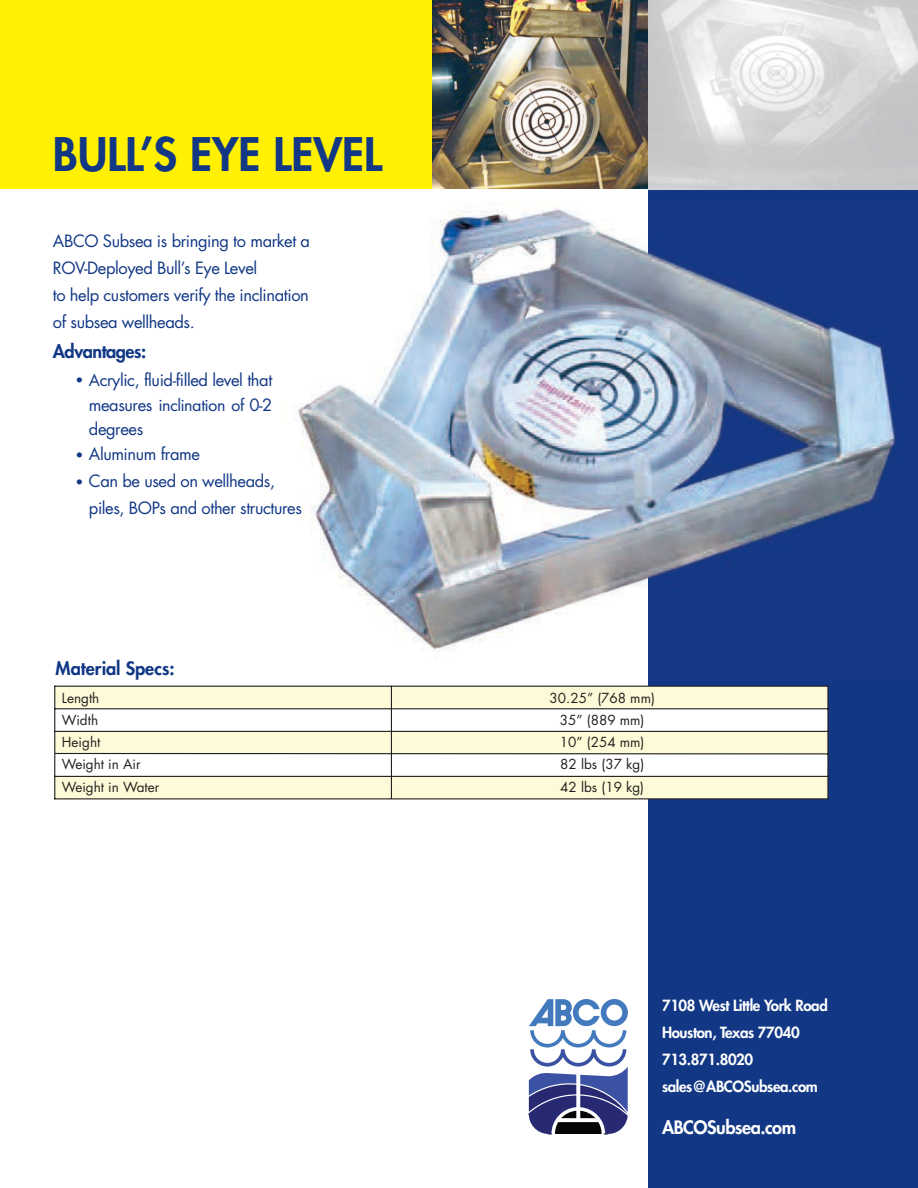
<style>
.page{position:relative;width:918px;height:1188px;background:#fff}
.page>*{position:absolute;margin:0;border:0;box-sizing:border-box;transform-origin:0 0}
.t1{font:800 45px "Futura";color:#113785}
.t2{font:800 18px "Futura";letter-spacing:-.015em;color:#113785}
.t3{font:18px "Futura PT";letter-spacing:-.025em;color:#113785}
.t4{font:800 18px "Futura";letter-spacing:-.025em;color:#fff}
.t5{font:16.5px/27px "Futura";letter-spacing:-.025em;color:#113785}
.t6{font:800 15px/27px "Futura";letter-spacing:-.025em;color:#fff}
.t7{font:13.5px "Futura";color:#231f20}
.s1{font-size:13.5px}
.s2{font-family:"Futura PT";font-size:18px}
.s3{font-family:"Futura";font-size:16.5px}
</style>
<div class="page">
<div style="left:0;top:0;width:432px;height:189px;background:#fff101"></div>
<div style="left:648px;top:189px;width:270px;height:999px;background:#113785"></div>
<img style="left:432px;top:0;width:486px;height:189px">
<svg style="left:529px;top:999px;width:99px;height:136px"></svg>
<div style="left:55px;top:686px;width:773px;height:113px;background:#fff"></div>
<div style="left:55px;top:686px;width:773px;height:22px;background:#fdfbd7"></div>
<div style="left:55px;top:731px;width:773px;height:22px;background:#fdfbd7"></div>
<div style="left:55px;top:776px;width:773px;height:22px;background:#fdfbd7"></div>
<hr style="left:54px;top:686px;width:774px;height:1px;background:#231f20">
<hr style="left:55px;top:708px;width:773px;height:1px;background:#231f20">
<hr style="left:54px;top:731px;width:774px;height:1px;background:#231f20">
<hr style="left:55px;top:753px;width:773px;height:1px;background:#231f20">
<hr style="left:54px;top:776px;width:774px;height:1px;background:#231f20">
<hr style="left:54px;top:798px;width:774px;height:1px;background:#231f20">
<hr style="left:54px;top:686px;width:1px;height:113px;background:#231f20">
<hr style="left:391px;top:686px;width:1px;height:113px;background:#231f20">
<hr style="left:827px;top:686px;width:2px;height:113px;background:#231f20">
<img style="left:296px;top:203px;width:606px;height:448px">
<h1 class="t1" style="left:53px;top:124px;width:331px">BULL’S EYE LEVEL</h1>
<p class="t5" style="left:53px;top:227px;width:259px">ABCO Subsea is bringing to market a<br>ROV-Deployed Bull’s Eye Level<br>to help customers verify the inclination of subsea wellheads.</p>
<p class="t2" style="left:53px;top:340px;width:95px">Advantages:</p>
<p class="t5" style="left:75px;top:366px;width:198px"><span class="s1">•</span> <span class="s2">A</span>crylic, fluid-filled level that</p>
<p class="t3" style="left:89px;top:394px;width:185px"><span class="s3">measures</span> inclination of <span class="s3">0-2</span></p>
<p class="t5" style="left:89px;top:415px;width:56px">degrees</p>
<p class="t5" style="left:75px;top:441px;width:126px"><span class="s1">•</span> Aluminum frame</p>
<p class="t5" style="left:89px;top:468px;width:215px;text-indent:-13px"><span class="s1">•</span> Can be used on wellheads, piles, BOPs and other structures</p>
<p class="t2" style="left:55px;top:656px;width:121px">Material Specs:</p>
<p class="t7" style="left:62px;top:689px;width:39px">Length</p>
<p class="t7" style="left:550px;top:689px;width:107px">30.25” (768 mm)</p>
<p class="t7" style="left:62px;top:711px;width:38px">Width</p>
<p class="t7" style="left:560px;top:711px;width:86px">35” (889 mm)</p>
<p class="t7" style="left:62px;top:733px;width:40px">Height</p>
<p class="t7" style="left:560px;top:733px;width:86px">10” (254 mm)</p>
<p class="t7" style="left:62px;top:755px;width:80px">Weight in Air</p>
<p class="t7" style="left:560px;top:755px;width:85px">82 lbs (37 kg)</p>
<p class="t7" style="left:62px;top:777px;width:99px">Weight in Water</p>
<p class="t7" style="left:560px;top:777px;width:85px">42 lbs (19 kg)</p>
<p class="t6" style="left:662px;top:992px;width:167px">7108 West Little York Road<br>Houston, Texas 77040<br>713.871.8020 sales@ABCOSubsea.com</p>
<p class="t4" style="left:662px;top:1115px;width:136px">ABCOSubsea.com</p>
</div>
